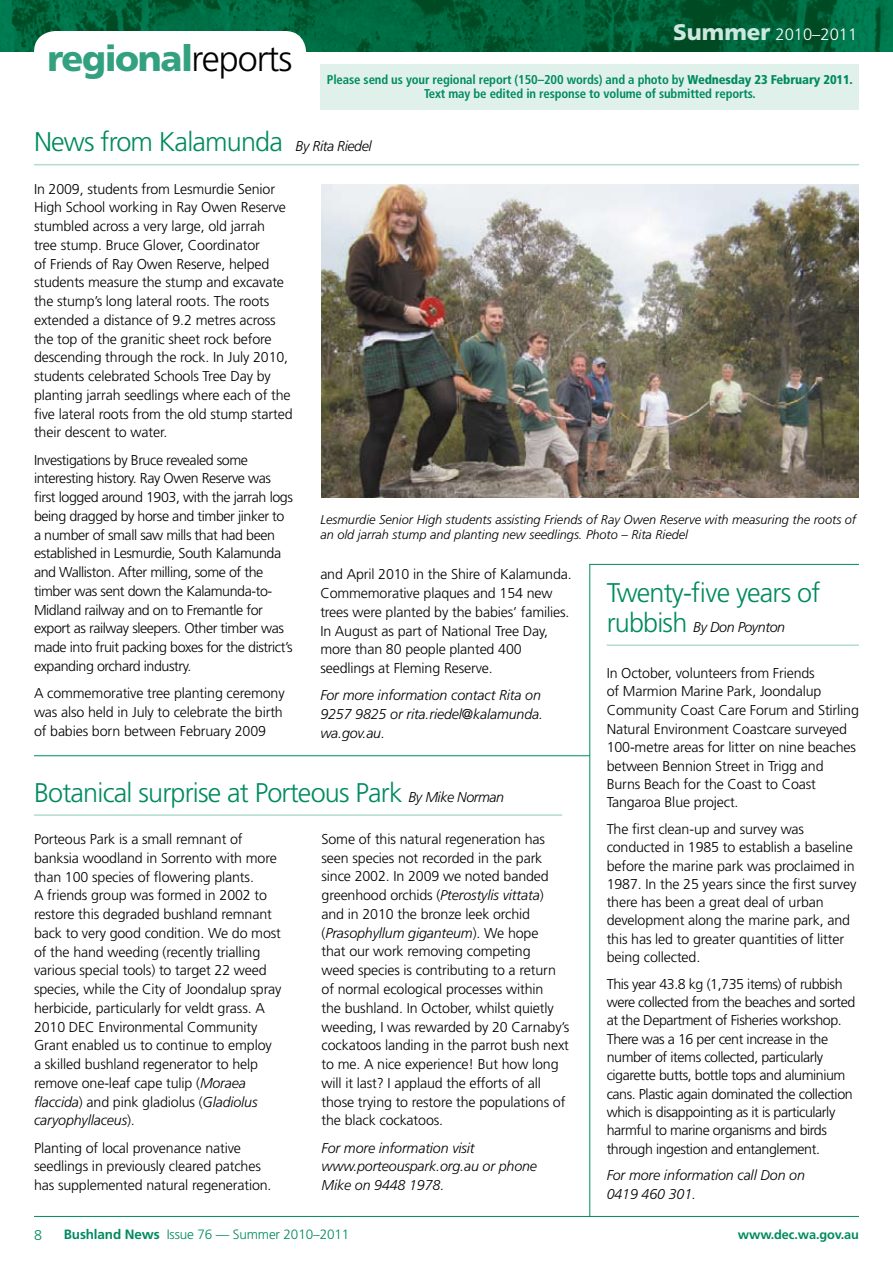
<style>
.page{position:relative;width:893px;height:1263px;background:#fff}
.page>*{position:absolute;margin:0;border:0;box-sizing:border-box;transform-origin:0 0}
.t1{font:900 36px "Frutiger";letter-spacing:-.04em;color:#33a17f}
.t2{font:300 27px "Frutiger";letter-spacing:-.03em;color:#008a5f}
.t3{font:300 16.5px "Frutiger";color:#fff}
.t4{font:300 14.25px/18.8px "Frutiger";letter-spacing:-.01em;color:#000}
.t5{font:300 14.25px/18.8px "Frutiger";letter-spacing:-.03em;color:#000}
.t6{font:italic 300 14.25px/18.8px "Frutiger";letter-spacing:-.01em;color:#000}
.t7{font:italic 300 14.25px "Frutiger";letter-spacing:-.03em;color:#000}
.t8{font:300 14.25px "Frutiger";color:#008a5f}
.t9{font:300 13.5px "Frutiger";letter-spacing:-.01em;color:#008a5f}
.t10{font:italic 300 12.75px/15px "Frutiger";color:#000}
.t11{font:700 condensed 12.75px/14.2px "Frutiger";letter-spacing:-.01em;color:#008a5f;text-align:center}
.t12{font:700 12.75px "Frutiger";letter-spacing:-.01em;color:#008a5f}
.s1{font-weight:300;color:#000}
.s2{font-weight:900;font-size:22.5px;color:#cce8df}
.s3{font-weight:900}
.s4{font-style:italic;font-size:14.25px;color:#000}
.s5{font-style:normal;font-size:27px;color:#008a5f}
.s6{font-style:italic}
.s7{font-weight:700}
</style>
<div class="page">
<img style="left:0;top:0;width:893px;height:51px">
<div style="left:34px;top:31px;width:272px;height:94px;background:#fff;border-radius:21px"></div>
<hr style="left:34px;top:1216px;width:825px;height:1px;background:#008a5f">
<hr style="left:34px;top:164px;width:825px;height:1px;background:#b3dccf">
<img style="left:322px;top:184px;width:537px;height:313px">
<div style="left:320px;top:64px;width:539px;height:46px;background:#e0f1ec"></div>
<hr style="left:589px;top:564px;width:1px;height:653px;background:#008a5f">
<hr style="left:34px;top:814px;width:528px;height:2px;background:#b3dccf">
<hr style="left:607px;top:644px;width:252px;height:2px;background:#b3dccf">
<hr style="left:34px;top:755px;width:556px;height:1px;background:#008a5f">
<hr style="left:589px;top:564px;width:270px;height:1px;background:#008a5f">
<h1 class="t1" style="left:48px;top:37px;width:246px">regional<span class="s1">reports</span></h1>
<p class="t3" style="left:673px;top:25px;width:186px"><span class="s2">Summer</span> 2010–2011</p>
<p class="t11" style="left:327px;top:73px;width:527px">Please send us your regional report (150–200 words) and a photo by <span class="s3">Wednesday 23 February 2011.<br></span>Text may be edited in response to volume of submitted reports.</p>
<h2 class="t2" style="left:34px;top:127px;width:339px">News from Kalamunda <span class="s4">By Rita Riedel</span></h2>
<p class="t4" style="left:34px;top:179px;width:260px">In 2009, students from Lesmurdie Senior High School working in Ray Owen Reserve stumbled across a very large, old jarrah<br>tree stump. Bruce Glover, Coordinator<br>of Friends of Ray Owen Reserve, helped students measure the stump and excavate the stump’s long lateral roots. The roots extended a distance of 9.2 metres across the top of the granitic sheet rock before descending through the rock. In July 2010, students celebrated Schools Tree Day by planting jarrah seedlings where each of the five lateral roots from the old stump started their descent to water.</p>
<p class="t5" style="left:34px;top:451px;width:260px">Investigations by Bruce revealed some interesting history. Ray Owen Reserve was first logged around 1903, with the jarrah logs being dragged by horse and timber jinker to a number of small saw mills that had been established in Lesmurdie, South Kalamunda and Walliston. After milling, some of the timber was sent down the Kalamunda-to-Midland railway and on to Fremantle for export as railway sleepers. Other timber was made into fruit packing boxes for the district’s expanding orchard industry.</p>
<p class="t4" style="left:34px;top:684px;width:252px">A commemorative tree planting ceremony was also held in July to celebrate the birth of babies born between February 2009</p>
<p class="t10" style="left:320px;top:512px;width:537px">Lesmurdie Senior High students assisting Friends of Ray Owen Reserve with measuring the roots of an old jarrah stump and planting new seedlings. Photo – Rita Riedel</p>
<p class="t4" style="left:320px;top:565px;width:253px">and April 2010 in the Shire of Kalamunda.<br>Commemorative plaques and 154 new trees were planted by the babies’ families.<br>In August as part of National Tree Day, more than 80 people planted 400 seedlings at Fleming Reserve.</p>
<p class="t6" style="left:320px;top:686px;width:224px">For more information contact Rita on<br>9257 9825 or rita.riedel@kalamunda. wa.gov.au.</p>
<h2 class="t2" style="left:607px;top:577px;width:215px">Twenty-five years of</h2>
<p class="t7" style="left:607px;top:619px;width:180px"><span class="s5">rubbish</span> By Don Poynton</p>
<p class="t4" style="left:607px;top:664px;width:254px">In October, volunteers from Friends<br>of Marmion Marine Park, Joondalup Community Coast Care Forum and Stirling Natural Environment Coastcare surveyed 100-metre areas for litter on nine beaches between Bennion Street in Trigg and Burns Beach for the Coast to Coast Tangaroa Blue project.</p>
<p class="t4" style="left:607px;top:820px;width:251px;line-height:18.3px">The first clean-up and survey was conducted in 1985 to establish a baseline before the marine park was proclaimed in 1987. In the 25 years since the first survey there has been a great deal of urban development along the marine park, and this has led to greater quantities of litter being collected.</p>
<p class="t5" style="left:607px;top:975px;width:250px;line-height:18.3px">This year 43.8 kg (1,735 items) of rubbish were collected from the beaches and sorted at the Department of Fisheries workshop.<br>There was a 16 per cent increase in the number of items collected, particularly cigarette butts, bottle tops and aluminium cans. Plastic again dominated the collection which is disappointing as it is particularly harmful to marine organisms and birds through ingestion and entanglement.</p>
<p class="t6" style="left:607px;top:1166px;width:200px;line-height:18.3px">For more information call Don on<br>0419 460 301.</p>
<h2 class="t2" style="left:34px;top:777px;width:472px">Botanical surprise at Porteous Park <span class="s4">By Mike Norman</span></h2>
<p class="t4" style="left:322px;top:830px;width:249px">Some of this natural regeneration has seen species not recorded in the park since 2002. In 2009 we noted banded greenhood orchids (<span class="s6">Pterostylis vittata</span>) and in 2010 the bronze leek orchid (<span class="s6">Prasophyllum giganteum</span>). We hope<br>that our work removing competing<br>weed species is contributing to a return of normal ecological processes within<br>the bushland. In October, whilst quietly weeding, I was rewarded by 20 Carnaby’s cockatoos landing in the parrot bush next to me. A nice experience! But how long will it last? I applaud the efforts of all those trying to restore the populations of the black cockatoos.</p>
<p class="t6" style="left:322px;top:1138px;width:217px">For more information visit www.porteouspark.org.au or phone<br>Mike on 9448 1978.</p>
<p class="t4" style="left:34px;top:830px;width:249px">Porteous Park is a small remnant of banksia woodland in Sorrento with more than 100 species of flowering plants.<br>A friends group was formed in 2002 to restore this degraded bushland remnant back to very good condition. We do most of the hand weeding (recently trialling various special tools) to target 22 weed species, while the City of Joondalup spray herbicide, particularly for veldt grass. A 2010 DEC Environmental Community Grant enabled us to continue to employ a skilled bushland regenerator to help remove one-leaf cape tulip (<span class="s6">Moraea flaccida</span>) and pink gladiolus (<span class="s6">Gladiolus caryophyllaceus</span>).</p>
<p class="t4" style="left:34px;top:1138px;width:239px">Planting of local provenance native seedlings in previously cleared patches has supplemented natural regeneration.</p>
<p class="t8" style="left:34px;top:1227px;width:9px">8</p>
<p class="t9" style="left:64px;top:1227px;width:287px"><span class="s7">Bushland News</span> Issue 76 — Summer 2010–2011</p>
<p class="t12" style="left:738px;top:1226px;width:123px">www.dec.wa.gov.au</p>
</div>
